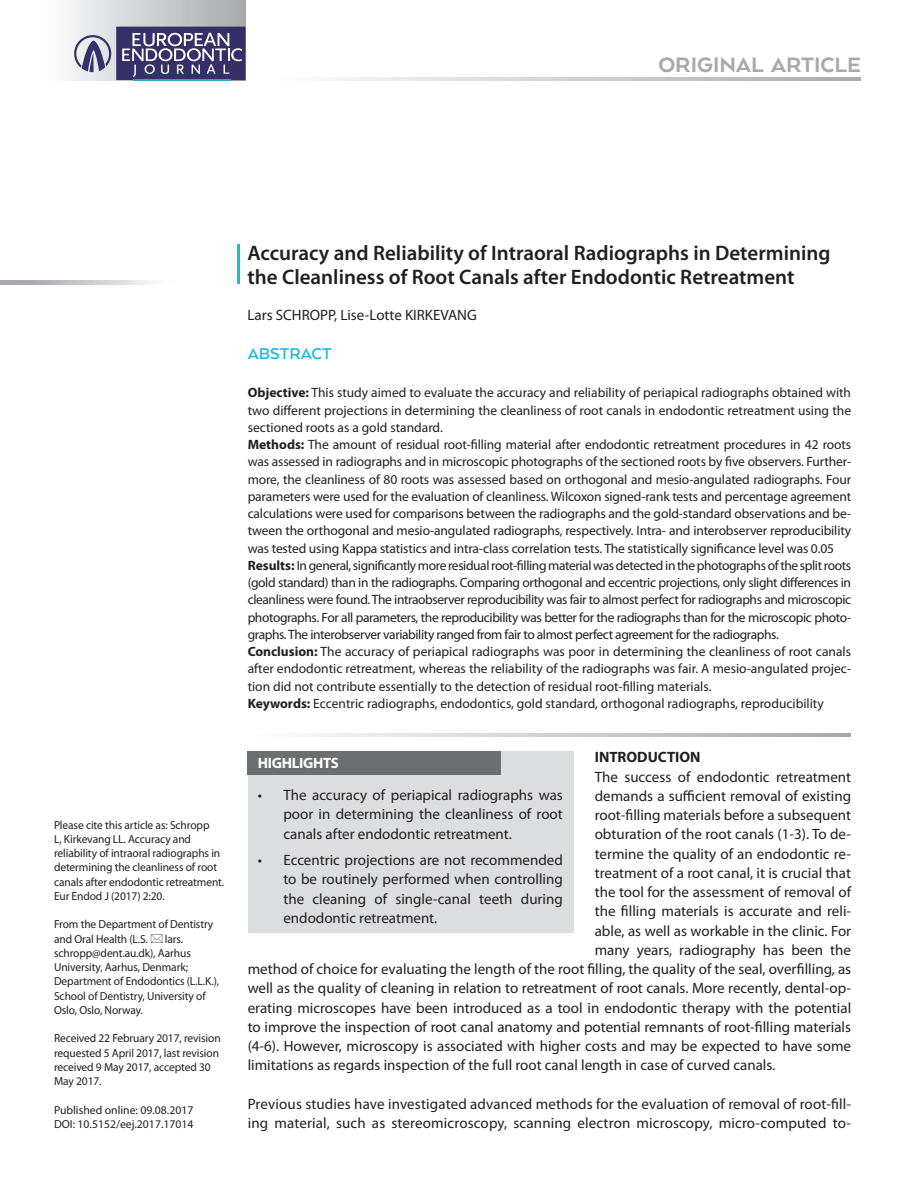
<style>
.page{position:relative;width:915px;height:1191px;background:#fff}
.page>*{position:absolute;margin:0;border:0;box-sizing:border-box;transform-origin:0 0}
.t1{font:800 24px "Arquitecta";color:#a7a9ac}
.t2{font:600 21px/24px "Myriad Pro";color:#231f20}
.t3{font:700 18px "Arquitecta";color:#1abcdc}
.t4{font:15px/19.5px "Myriad Pro";color:#231f20;text-align:justify}
.t5{font:700 15px "Myriad Pro";color:#231f20}
.t6{font:700 15px "Myriad Pro";letter-spacing:-.02em;color:#fff}
.t7{font:13.5px/17.2px "Myriad Pro";letter-spacing:-.01em;color:#231f20}
.t8{font:11.7px/14.2px "Myriad Pro";letter-spacing:-.01em;color:#231f20}
.s1{font-weight:700}
</style>
<div class="page">
<img style="left:67px;top:0;width:178px;height:81px">
<img style="left:116px;top:27px;width:129px;height:53px">
<svg style="left:122px;top:33px;width:120px;height:44px;background:#66628c"></svg>
<img style="left:133px;top:79px;width:97px;height:1px">
<svg style="left:74px;top:35px;width:37px;height:37px"></svg>
<hr style="left:237px;top:244px;width:2px;height:40px;background:#1abcdc">
<div style="left:247px;top:751px;width:326px;height:181px;background:#dcddde"></div>
<div style="left:247px;top:751px;width:254px;height:24px;background:#6d6e71"></div>
<h1 class="t1" style="left:658px;top:50px;width:204px">ORIGINAL ARTICLE</h1>
<p class="t8" style="left:54px;top:817px;width:172px">Please cite this article as: Schropp<br>L, Kirkevang LL. Accuracy and reliability of intraoral radiographs in determining the cleanliness of root canals after endodontic retreatment.<br>Eur Endod J (2017) 2:20.</p>
<p class="t8" style="left:54px;top:917px;width:161px">From the Department of Dentistry and Oral Health (L.S.</p>
<p class="t8" style="left:54px;top:931px;width:166px;text-indent:111px">lars. schropp@dent.au.dk), Aarhus<br>University, Aarhus, Denmark;<br>Department of Endodontics (L.L.K.),<br>School of Dentistry, University of<br>Oslo, Oslo, Norway.</p>
<p class="t8" style="left:54px;top:1031px;width:168px">Received 22 February 2017, revision requested 5 April 2017, last revision received 9 May 2017, accepted 30<br>May 2017.</p>
<p class="t8" style="left:54px;top:1102px;width:141px">Published online: 09.08.2017<br>DOI: 10.5152/eej.2017.17014</p>
<h2 class="t2" style="left:247px;top:241px;width:584px">Accuracy and Reliability of Intraoral Radiographs in Determining the Cleanliness of Root Canals after Endodontic Retreatment</h2>
<p class="t4" style="left:247px;top:305px;width:231px">Lars SCHROPP, Lise-Lotte KIRKEVANG</p>
<h3 class="t3" style="left:247px;top:342px;width:85px">ABSTRACT</h3>
<p class="t7" style="left:247px;top:384px;width:604px"><span class="s1">Objective:</span> This study aimed to evaluate the accuracy and reliability of periapical radiographs obtained with two different projections in determining the cleanliness of root canals in endodontic retreatment using the sectioned roots as a gold standard.<br><span class="s1">Methods:</span> The amount of residual root-filling material after endodontic retreatment procedures in 42 roots was assessed in radiographs and in microscopic photographs of the sectioned roots by five observers. Further&shy;more, the cleanliness of 80 roots was assessed based on orthogonal and mesio-angulated radiographs. Four parameters were used for the evaluation of cleanliness. Wilcoxon signed-rank tests and percentage agreement calculations were used for comparisons between the radiographs and the gold-standard observations and be&shy;tween the orthogonal and mesio-angulated radiographs, respectively. Intra- and interobserver reproducibility was tested using Kappa statistics and intra-class correlation tests. The statistically significance level was 0.05<br><span class="s1">Results:</span> In general, significantly more residual root-filling material was detected in the photographs of the split roots (gold standard) than in the radiographs. Comparing orthogonal and eccentric projections, only slight differences in cleanliness were found. The intraobserver reproducibility was fair to almost perfect for radiographs and microscopic photographs. For all parameters, the reproducibility was better for the radiographs than for the microscopic photo&shy;graphs. The interobserver variability ranged from fair to almost perfect agreement for the radiographs.<br><span class="s1">Conclusion:</span> The accuracy of periapical radiographs was poor in determining the cleanliness of root canals after endodontic retreatment, whereas the reliability of the radiographs was fair. A mesio-angulated projec&shy;tion did not contribute essentially to the detection of residual root-filling materials.<br><span class="s1">Keywords:</span> Eccentric radiographs, endodontics, gold standard, orthogonal radiographs, reproducibility</p>
<p class="t5" style="left:594px;top:747px;width:107px">INTRODUCTION</p>
<p class="t4" style="left:594px;top:766px;width:258px">The success of endodontic retreatment</p>
<p class="t4" style="left:594px;top:786px;width:258px">demands a sufficient removal of existing</p>
<p class="t4" style="left:594px;top:805px;width:258px">root-filling materials before a subsequent</p>
<p class="t4" style="left:594px;top:824px;width:258px">obturation of the root canals (1-3). To de-</p>
<p class="t4" style="left:594px;top:843px;width:258px">termine the quality of an endodontic re-</p>
<p class="t4" style="left:594px;top:863px;width:258px">treatment of a root canal, it is crucial that</p>
<p class="t4" style="left:594px;top:882px;width:258px">the tool for the assessment of removal of</p>
<p class="t4" style="left:594px;top:901px;width:258px">the filling materials is accurate and reli-</p>
<p class="t4" style="left:594px;top:920px;width:258px">able, as well as workable in the clinic. For</p>
<p class="t4" style="left:594px;top:939px;width:258px">many years, radiography has been the</p>
<p class="t4" style="left:247px;top:959px;width:605px">method of choice for evaluating the length of the root filling, the quality of the seal, overfilling, as</p>
<p class="t4" style="left:247px;top:978px;width:604px">well as the quality of cleaning in relation to retreatment of root canals. More recently, dental-op-</p>
<p class="t4" style="left:247px;top:997px;width:604px">erating microscopes have been introduced as a tool in endodontic therapy with the potential</p>
<p class="t4" style="left:247px;top:1016px;width:604px">to improve the inspection of root canal anatomy and potential remnants of root-filling materials</p>
<p class="t4" style="left:247px;top:1036px;width:604px">(4-6). However, microscopy is associated with higher costs and may be expected to have some</p>
<p class="t4" style="left:247px;top:1055px;width:529px">limitations as regards inspection of the full root canal length in case of curved canals.</p>
<p class="t4" style="left:247px;top:1093px;width:604px">Previous studies have investigated advanced methods for the evaluation of removal of root-fill&shy;ing material, such as stereomicroscopy, scanning electron microscopy, micro-computed to-</p>
<p class="t6" style="left:258px;top:752px;width:83px">HIGHLIGHTS</p>
<p class="t4" style="left:283px;top:785px;width:281px;text-indent:-26px">• The accuracy of periapical radiographs was poor in determining the cleanliness of root canals after endodontic retreatment.</p>
<p class="t4" style="left:283px;top:849px;width:281px;text-indent:-26px">• Eccentric projections are not recommended to be routinely performed when controlling the cleaning of single-canal teeth during endodontic retreatment.</p>
</div>
